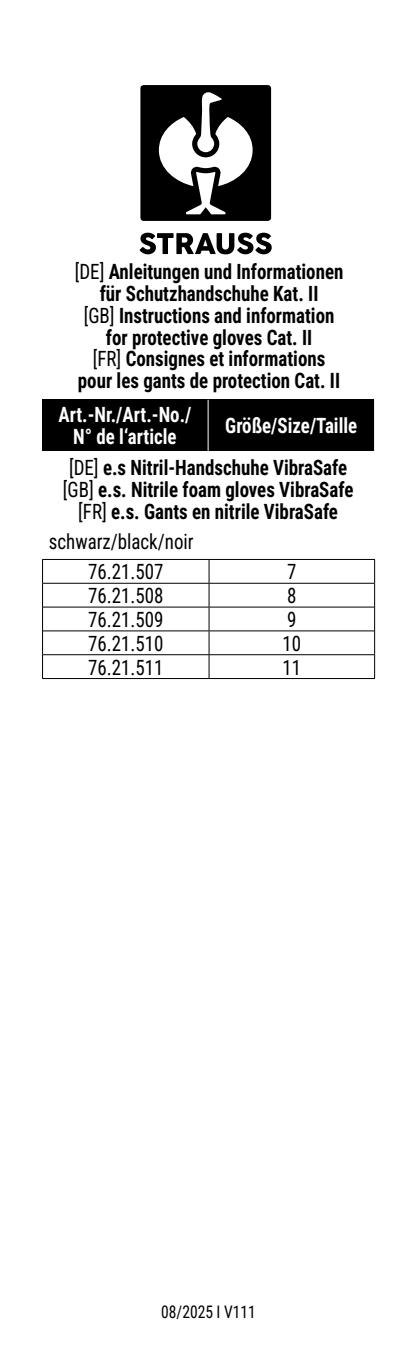
<style>
.page{position:relative;width:417px;height:1361px;background:#fff}
.page>*{position:absolute;margin:0;border:0;box-sizing:border-box;transform-origin:0 0}
.Artikelbezeichnung{font:700 21px/21.6px "Roboto Condensed";color:#000;text-align:center;scale:.9 1}
.Tabelle_Inhalt_zentriert_TITEL{font:21px "Roboto Condensed";color:#000;scale:.9 1}
.Tabelle_Kopf_schwarz_zentriert{font:700 21px/21.6px "Roboto Condensed";color:#fff;text-align:center;scale:.9 1}
.Text_zentriert{font:21px "Roboto Condensed";color:#000;scale:.9 1}
.Versionsnummer{font:17.4px "Roboto Condensed";color:#000;scale:.9 1}
.s1{font-weight:400}
</style>
<div class="page">
<div style="left:140px;top:85px;width:131px;height:136px;background:#000;border-radius:3px"></div>
<svg style="left:140px;top:233px;width:132px;height:21px"></svg>
<svg style="left:159px;top:92px;width:93px;height:122px"></svg>
<hr style="left:42px;top:559px;width:167px;height:1px;background:#000">
<hr style="left:209px;top:559px;width:166px;height:1px;background:#000">
<hr style="left:43px;top:583px;width:166px;height:1px;background:#000">
<hr style="left:209px;top:583px;width:165px;height:1px;background:#000">
<hr style="left:43px;top:606px;width:166px;height:1px;background:#000">
<hr style="left:209px;top:606px;width:165px;height:1px;background:#000">
<hr style="left:43px;top:630px;width:166px;height:1px;background:#000">
<hr style="left:209px;top:630px;width:165px;height:1px;background:#000">
<hr style="left:43px;top:654px;width:166px;height:1px;background:#000">
<hr style="left:209px;top:654px;width:165px;height:1px;background:#000">
<hr style="left:42px;top:678px;width:167px;height:1px;background:#000">
<hr style="left:209px;top:678px;width:166px;height:1px;background:#000">
<svg style="left:42px;top:560px;width:1px;height:118px"></svg>
<svg style="left:208px;top:560px;width:1px;height:118px"></svg>
<svg style="left:374px;top:560px;width:1px;height:118px"></svg>
<div style="left:42px;top:400px;width:332px;height:51px;background:#000"></div>
<hr style="left:207px;top:400px;width:1px;height:51px;background:#fff">
<p class="Artikelbezeichnung" style="left:75px;top:260px;width:300px"><span class="s1">[DE]</span> Anleitungen und Informationen für Schutzhandschuhe Kat. II</p>
<p class="Artikelbezeichnung" style="left:84px;top:304px;width:280px"><span class="s1">[GB]</span> Instructions and information for protective gloves Cat. II</p>
<p class="Artikelbezeichnung" style="left:78px;top:347px;width:293px"><span class="s1">[FR]</span> Consignes et informations pour les gants de protection Cat. II</p>
<p class="Tabelle_Kopf_schwarz_zentriert" style="left:58px;top:403px;width:149px">Art.-Nr./Art.-No./<br>N° de l‘article</p>
<p class="Tabelle_Kopf_schwarz_zentriert" style="left:225px;top:414px;width:148px">Größe/Size/Taille</p>
<p class="Artikelbezeichnung" style="left:69px;top:456px;width:310px"><span class="s1">[DE]</span> e.s Nitril-Handschuhe VibraSafe</p>
<p class="Artikelbezeichnung" style="left:63px;top:478px;width:324px"><span class="s1">[GB]</span> e.s. Nitrile foam gloves VibraSafe</p>
<p class="Artikelbezeichnung" style="left:78px;top:499px;width:290px"><span class="s1">[FR]</span> e.s. Gants en nitrile VibraSafe</p>
<p class="Text_zentriert" style="left:49px;top:527px;width:162px">schwarz/black/noir</p>
<p class="Tabelle_Inhalt_zentriert_TITEL" style="left:88px;top:557px;width:85px">76.21.507</p>
<p class="Tabelle_Inhalt_zentriert_TITEL" style="left:287px;top:557px;width:12px">7</p>
<p class="Tabelle_Inhalt_zentriert_TITEL" style="left:88px;top:581px;width:85px">76.21.508</p>
<p class="Tabelle_Inhalt_zentriert_TITEL" style="left:287px;top:581px;width:12px">8</p>
<p class="Tabelle_Inhalt_zentriert_TITEL" style="left:88px;top:605px;width:85px">76.21.509</p>
<p class="Tabelle_Inhalt_zentriert_TITEL" style="left:287px;top:605px;width:12px">9</p>
<p class="Tabelle_Inhalt_zentriert_TITEL" style="left:88px;top:628px;width:85px">76.21.510</p>
<p class="Tabelle_Inhalt_zentriert_TITEL" style="left:282px;top:628px;width:22px">10</p>
<p class="Tabelle_Inhalt_zentriert_TITEL" style="left:88px;top:652px;width:85px">76.21.511</p>
<p class="Tabelle_Inhalt_zentriert_TITEL" style="left:282px;top:652px;width:22px">11</p>
<p class="Versionsnummer" style="left:161px;top:1300px;width:106px">08/2025 I V111</p>
</div>
